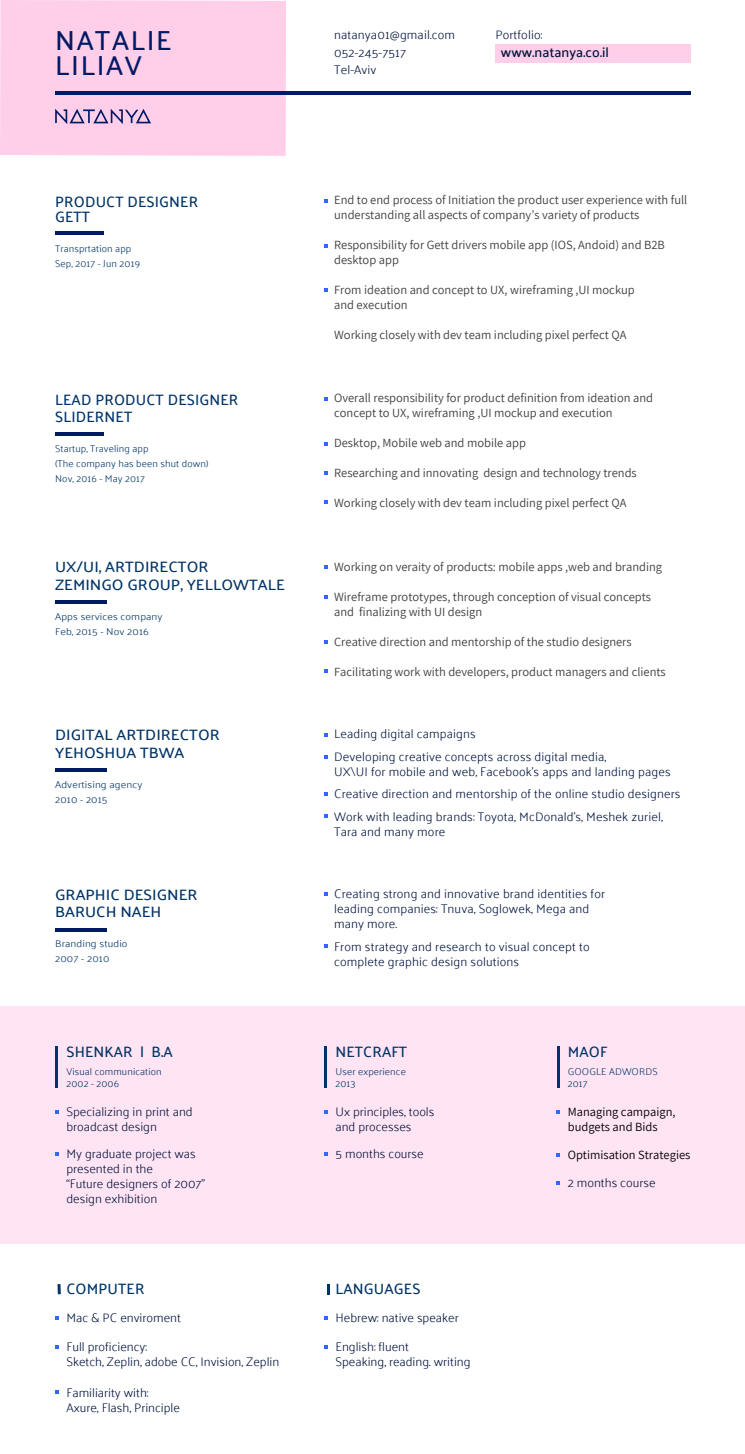
<style>
.page{position:relative;width:745px;height:1454px;background:#fff}
.page>*{position:absolute;margin:0;border:0;box-sizing:border-box;transform-origin:0 0}
.t1{font:500 27.5px/25px "Palanquin";letter-spacing:.06em;color:#001a65}
.t2{font:500 15px/17.5px "Palanquin";color:#036;scale:1.06 1}
.t3{font:500 15px/17.5px "Palanquin";color:#036}
.t4{font:500 13.75px "Palanquin";letter-spacing:.01em;color:#00143e}
.t5{font:300 12.5px/15px "Palanquin";letter-spacing:.01em;color:#00143e}
.t6{font:12.5px/15px "Assistant";color:#404041}
.t7{font:12.5px/15px "Assistant";color:#000}
.t8{font:300 10px/15px "Palanquin";letter-spacing:.01em;color:#036}
.t9{font:300 10px/15px "Palanquin";letter-spacing:.01em;color:#036;scale:1.06 1}
</style>
<div class="page">
<div style="left:0;top:0;width:286px;height:156px;background:#ffcfea"></div>
<svg style="left:324px;top:471px;width:3px;height:4px"></svg>
<hr style="left:55px;top:432px;width:48px;height:3px;background:#001a65">
<svg style="left:324px;top:199px;width:3px;height:4px"></svg>
<hr style="left:55px;top:231px;width:48px;height:3px;background:#001a65">
<svg style="left:324px;top:565px;width:3px;height:4px"></svg>
<svg style="left:324px;top:669px;width:3px;height:4px"></svg>
<hr style="left:55px;top:600px;width:51px;height:3px;background:#001a65">
<svg style="left:324px;top:733px;width:3px;height:4px"></svg>
<svg style="left:324px;top:814px;width:3px;height:4px"></svg>
<hr style="left:55px;top:768px;width:51px;height:3px;background:#001a65">
<hr style="left:55px;top:91px;width:635px;height:3px;background:#001a65">
<div style="left:495px;top:44px;width:195px;height:19px;background:#ffcfea"></div>
<svg style="left:55px;top:108px;width:96px;height:16px;background:#b99dc5"></svg>
<svg style="left:55px;top:928px;width:51px;height:3px"></svg>
<div style="left:0;top:1006px;width:744px;height:237px;background:#ffe4f3"></div>
<hr style="left:55px;top:1046px;width:3px;height:41px;background:#036">
<hr style="left:324px;top:1046px;width:3px;height:41px;background:#036">
<svg style="left:57px;top:1284px;width:4px;height:10px"></svg>
<svg style="left:327px;top:1284px;width:2px;height:10px"></svg>
<hr style="left:556px;top:1046px;width:3px;height:41px;background:#036">
<h1 class="t1" style="left:55px;top:28px;width:118px">NATALIE<br>LILIAV</h1>
<p class="t5" style="left:334px;top:26px;width:122px;line-height:17.5px">natanya01@gmail.com<br>052-245-7517<br>Tel-Aviv</p>
<p class="t5" style="left:495px;top:27px;width:48px">Portfolio:</p>
<p class="t4" style="left:500px;top:44px;width:109px">www.natanya.co.il</p>
<p class="t3" style="left:55px;top:194px;width:144px;line-height:15px">PRODUCT DESIGNER<br>GETT</p>
<p class="t8" style="left:55px;top:241px;width:86px">Transprtation app<br>Sep, 2017 - Jun 2019</p>
<p class="t3" style="left:55px;top:390px;width:185px">LEAD PRODUCT DESIGNER<br>SLIDERNET</p>
<p class="t8" style="left:55px;top:441px;width:155px">Startup, Traveling app<br>(The company has been shut down)<br>Nov, 2016 - May 2017</p>
<p class="t2" style="left:55px;top:558px;width:218px">UX/UI, ARTDIRECTOR<br>ZEMINGO GROUP, YELLOWTALE</p>
<p class="t9" style="left:55px;top:609px;width:103px">Apps services company<br>Feb, 2015 - Nov 2016</p>
<p class="t2" style="left:55px;top:726px;width:157px">DIGITAL ARTDIRECTOR<br>YEHOSHUA TBWA</p>
<p class="t9" style="left:55px;top:776px;width:84px">Advertising agency<br>2010 - 2015</p>
<p class="t2" style="left:55px;top:886px;width:136px">GRAPHIC DESIGNER<br>BARUCH NAEH</p>
<p class="t9" style="left:55px;top:936px;width:70px">Branding studio<br>2007 - 2010</p>
<p class="t3" style="left:66px;top:1042px;width:108px">SHENKAR | B.A</p>
<p class="t8" style="left:66px;top:1065px;width:97px;line-height:12.5px">Visual communication<br>2002 - 2006</p>
<p class="t5" style="left:66px;top:1103px;width:128px">Specializing in print and broadcast design</p>
<p class="t5" style="left:66px;top:1146px;width:140px">My graduate project was presented in the<br>“Future designers of 2007” design exhibition</p>
<p class="t3" style="left:66px;top:1280px;width:79px">COMPUTER</p>
<p class="t5" style="left:66px;top:1310px;width:116px">Mac &amp; PC enviroment</p>
<p class="t5" style="left:66px;top:1338px;width:214px">Full proficiency:<br>Sketch, Zeplin, adobe CC, Invision, Zeplin</p>
<p class="t5" style="left:66px;top:1384px;width:115px">Familiarity with:<br>Axure, Flash, Principle</p>
<p class="t6" style="left:334px;top:192px;width:354px">End to end process of Initiation the product user experience with full understanding all aspects of company’s variety of products</p>
<p class="t6" style="left:334px;top:237px;width:332px">Responsibility for Gett drivers mobile app (IOS, Andoid) and B2B desktop app</p>
<p class="t6" style="left:334px;top:282px;width:302px">From ideation and concept to UX, wireframing ,UI mockup and execution</p>
<p class="t6" style="left:334px;top:327px;width:293px">Working closely with dev team including pixel perfect QA</p>
<p class="t6" style="left:334px;top:390px;width:320px">Overall responsibility for product definition from ideation and concept to UX, wireframing ,UI mockup and execution</p>
<p class="t6" style="left:334px;top:435px;width:193px">Desktop, Mobile web and mobile app</p>
<p class="t6" style="left:334px;top:465px;width:304px">Researching and innovating design and technology trends</p>
<p class="t6" style="left:334px;top:495px;width:293px">Working closely with dev team including pixel perfect QA</p>
<p class="t6" style="left:334px;top:558px;width:329px">Working on veraity of products: mobile apps ,web and branding</p>
<p class="t6" style="left:334px;top:588px;width:318px">Wireframe prototypes, through conception of visual concepts and finalizing with UI design</p>
<p class="t6" style="left:334px;top:633px;width:299px">Creative direction and mentorship of the studio designers</p>
<p class="t6" style="left:334px;top:663px;width:333px">Facilitating work with developers, product managers and clients</p>
<p class="t5" style="left:334px;top:722px;width:273px;line-height:22.5px">Leading digital campaigns<br>Developing creative concepts across digital media,</p>
<p class="t5" style="left:334px;top:760px;width:348px;line-height:22.5px">UX\UI for mobile and web, Facebook’s apps and landing pages<br>Creative direction and mentorship of the online studio designers<br>Work with leading brands: Toyota, McDonald’s, Meshek zuriel,</p>
<p class="t5" style="left:334px;top:824px;width:113px">Tara and many more</p>
<p class="t5" style="left:334px;top:886px;width:272px">Creating strong and innovative brand identities for leading companies: Tnuva, Soglowek, Mega and many more.</p>
<p class="t5" style="left:334px;top:938px;width:257px">From strategy and research to visual concept to complete graphic design solutions</p>
<p class="t3" style="left:335px;top:1042px;width:73px">NETCRAFT</p>
<p class="t8" style="left:335px;top:1065px;width:72px;line-height:12.5px">User experience<br>2013</p>
<p class="t5" style="left:335px;top:1103px;width:100px">Ux principles, tools and processes</p>
<p class="t5" style="left:335px;top:1146px;width:90px">5 months course</p>
<p class="t3" style="left:335px;top:1280px;width:86px">LANGUAGES</p>
<p class="t5" style="left:335px;top:1310px;width:125px">Hebrew: native speaker</p>
<p class="t5" style="left:335px;top:1338px;width:136px">English: fluent<br>Speaking, reading. writing</p>
<p class="t3" style="left:567px;top:1042px;width:41px">MAOF</p>
<p class="t8" style="left:567px;top:1065px;width:92px;line-height:12.5px">GOOGLE ADWORDS<br>2017</p>
<p class="t7" style="left:567px;top:1103px;width:109px">Managing campaign, budgets and Bids</p>
<p class="t7" style="left:567px;top:1146px;width:124px">Optimisation Strategies</p>
<p class="t5" style="left:567px;top:1175px;width:89px">2 months course</p>
</div>
